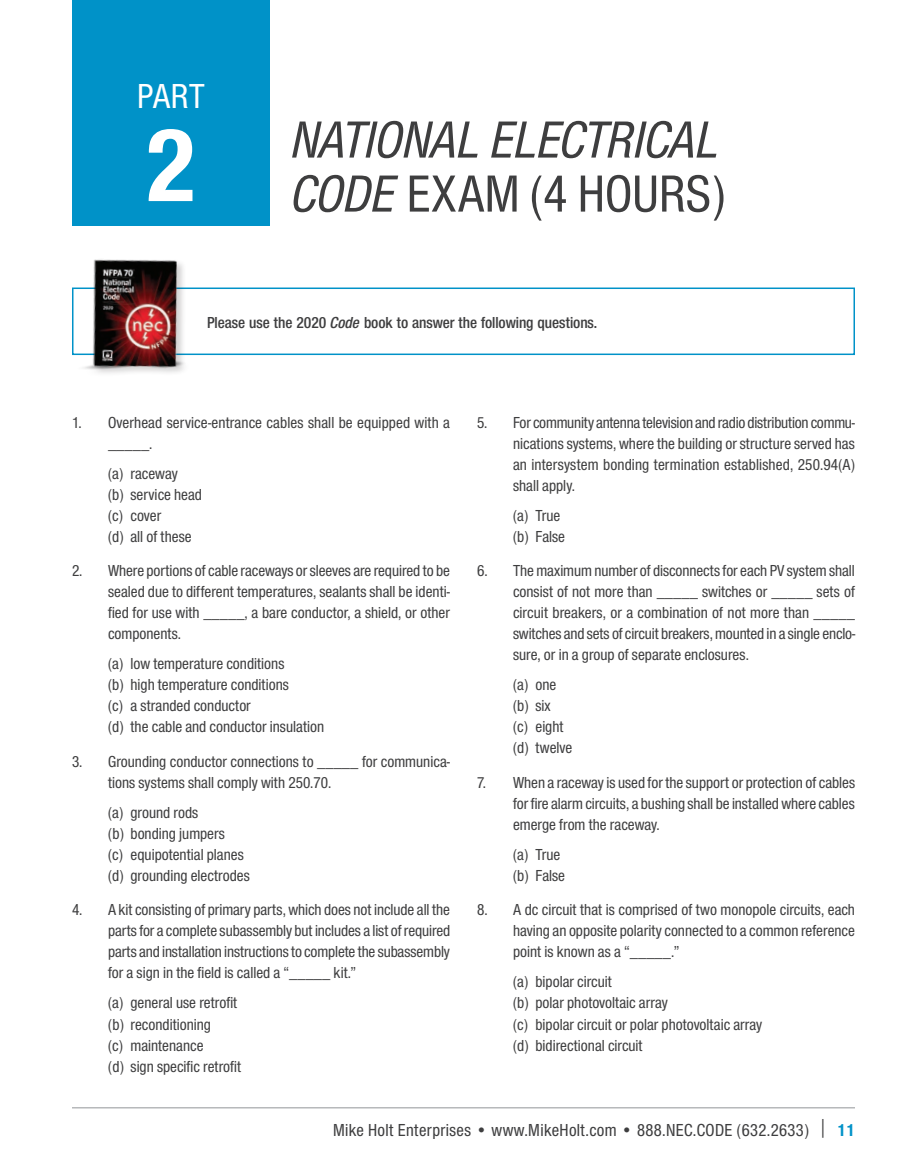
<style>
.page{position:relative;width:918px;height:1175px;background:#fff}
.page>*{position:absolute;margin:0;border:0;box-sizing:border-box;transform-origin:0 0}
.t1{font:700 108px "Nimbus San Nov Con";color:#fff}
.t2{font:54px "Nimbus San Nov Con Med Ita";letter-spacing:-.005em;color:#3e3e3f}
.t3{font:500 54px "Nimbus San Nov Con";color:#3e3e3f}
.t4{font:500 36px "Nimbus San Nov Con";color:#fff}
.t5{font:500 18px "Nimbus San Nov Con";letter-spacing:.02em;color:#3e3e3f}
.t6{font:500 16.5px/21px "Nimbus San Nov Con";color:#3e3e3f}
.t7{font:16.5px "Nimbus San Nov Con Sem Bol";letter-spacing:-.005em;color:#3e3e3f}
.s1{font-family:"Nimbus San Nov Con Med Ita";font-weight:400}
.s2{font-family:"Nimbus San Nov Con Sem Bol Ita"}
.s3{font-weight:400;font-size:22.5px}
.s4{font-weight:700;color:#0092c8}
</style>
<div class="page">
<div style="left:72px;top:287px;width:783px;height:68px;border:2px solid #0092c8"></div>
<div style="left:79px;top:258px;width:114px;height:120px;background:#fff"></div>
<img style="left:72px;top:259px;width:117px;height:114px">
<hr style="left:72px;top:1107px;width:783px;height:1px;background:#939598">
<div style="left:72px;top:0;width:198px;height:225px;background:#0092c8"></div>
<h3 class="t4" style="left:137px;top:76px;width:69px">PART</h3>
<h1 class="t1" style="left:145px;top:102px;width:53px">2</h1>
<h2 class="t2" style="left:292px;top:109px;width:429px">NATIONAL ELECTRICAL</h2>
<h2 class="t3" style="left:292px;top:163px;width:434px"><span class="s1">CODE</span> EXAM (4 HOURS)</h2>
<p class="t7" style="left:207px;top:313px;width:392px">Please use the 2020 <span class="s2">Code</span> book to answer the following questions.</p>
<p class="t6" style="left:108px;top:412px;width:344px;text-indent:-36px">1. Overhead service-entrance cables shall be equipped with a _____.</p>
<p class="t6" style="left:108px;top:463px;width:96px">(a) raceway<br>(b) service head (c) cover<br>(d) all of these</p>
<p class="t6" style="left:108px;top:560px;width:344px;text-align:justify;text-indent:-36px">2. Where portions of cable raceways or sleeves are required to be sealed due to different temperatures, sealants shall be identi&shy;fied for use with _____, a bare conductor, a shield, or other components.</p>
<p class="t6" style="left:108px;top:653px;width:218px">(a) low temperature conditions<br>(b) high temperature conditions<br>(c) a stranded conductor<br>(d) the cable and conductor insulation</p>
<p class="t6" style="left:108px;top:751px;width:343px;text-indent:-36px">3. Grounding conductor connections to _____ for communica&shy;tions systems shall comply with 250.70.</p>
<p class="t6" style="left:108px;top:802px;width:143px">(a) ground rods<br>(b) bonding jumpers<br>(c) equipotential planes (d) grounding electrodes</p>
<p class="t6" style="left:108px;top:899px;width:344px;text-align:justify;text-indent:-36px">4. A kit consisting of primary parts, which does not include all the parts for a complete subassembly but includes a list of required parts and installation instructions to complete the subassembly for a sign in the field is called a “_____ kit.”</p>
<p class="t6" style="left:108px;top:992px;width:135px">(a) general use retrofit (b) reconditioning<br>(c) maintenance<br>(d) sign specific retrofit</p>
<p class="t6" style="left:513px;top:412px;width:343px;text-align:justify;text-indent:-36px">5. For community antenna television and radio distribution commu&shy;nications systems, where the building or structure served has an intersystem bonding termination established, 250.94(A) shall apply.</p>
<p class="t6" style="left:513px;top:505px;width:54px">(a) True (b) False</p>
<p class="t6" style="left:513px;top:560px;width:344px;text-align:justify;text-indent:-36px">6. The maximum number of disconnects for each PV system shall consist of not more than _____ switches or _____ sets of circuit breakers, or a combination of not more than _____ switches and sets of circuit breakers, mounted in a single enclo&shy;sure, or in a group of separate enclosures.</p>
<p class="t6" style="left:513px;top:674px;width:61px">(a) one (b) six<br>(c) eight (d) twelve</p>
<p class="t6" style="left:513px;top:772px;width:344px;text-align:justify;text-indent:-36px">7. When a raceway is used for the support or protection of cables for fire alarm circuits, a bushing shall be installed where cables emerge from the raceway.</p>
<p class="t6" style="left:513px;top:844px;width:54px">(a) True (b) False</p>
<p class="t6" style="left:513px;top:899px;width:344px;text-align:justify;text-indent:-36px">8. A dc circuit that is comprised of two monopole circuits, each having an opposite polarity connected to a common reference point is known as a “_____.”</p>
<p class="t6" style="left:513px;top:971px;width:251px">(a) bipolar circuit<br>(b) polar photovoltaic array<br>(c) bipolar circuit or polar photovoltaic array (d) bidirectional circuit</p>
<p class="t5" style="left:333px;top:1119px;width:523px">Mike Holt Enterprises • www.MikeHolt.com • 888.NEC.CODE (632.2633) <span class="s3">|</span> <span class="s4">11</span></p>
</div>
